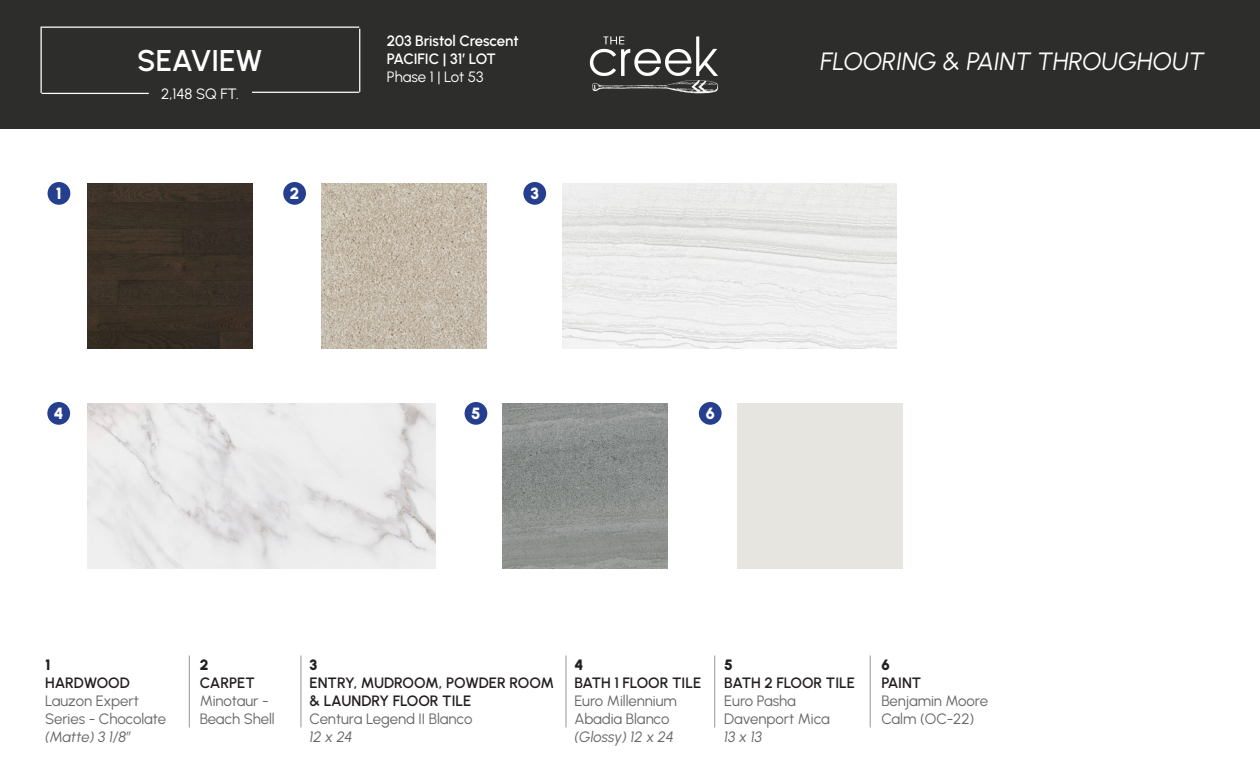
<style>
.page{position:relative;width:1260px;height:765px;background:#fff}
.page>*{position:absolute;margin:0;border:0;box-sizing:border-box;transform-origin:0 0}
.t1{font:600 30px "Urbanist";color:#fff}
.t2{font:italic 25px "Urbanist";color:#fff}
.t3{font:900 16.25px "Urbanist";color:#fff}
.t4{font:15px/18px "Urbanist";letter-spacing:-.005em;color:#67676a}
.t5{font:600 15px/18px "Urbanist";letter-spacing:-.005em;color:#231f20}
.t6{font:600 15px/18px "Urbanist";letter-spacing:-.01em;color:#fff}
.t7{font:15px "Urbanist";color:#fff}
.t8{font:900 15px "Urbanist";color:#231f20}
.t9{font:italic 15px "Urbanist";color:#67676a}
.s1{font-style:italic}
</style>
<div class="page">
<div style="left:0;top:0;width:1260px;height:129px;background:#2d2d2c"></div>
<img style="left:589px;top:36px;width:130px;height:58px">
<hr style="left:42px;top:93px;width:107px;height:1px;background:#fff">
<hr style="left:41px;top:28px;width:1px;height:65px;background:#fff">
<hr style="left:41px;top:27px;width:318px;height:1px;background:#fff">
<hr style="left:359px;top:29px;width:1px;height:63px;background:#fff">
<hr style="left:252px;top:92px;width:107px;height:1px;background:#fff">
<hr style="left:189px;top:656px;width:1px;height:72px;background:#2d272a">
<hr style="left:301px;top:656px;width:1px;height:72px;background:#2d272a">
<hr style="left:566px;top:656px;width:1px;height:72px;background:#2d272a">
<div style="left:48px;top:182px;width:22px;height:23px;background:#253f8e;border-radius:50%"></div>
<div style="left:283px;top:182px;width:23px;height:23px;background:#253f8e;border-radius:50%"></div>
<div style="left:523px;top:182px;width:23px;height:23px;background:#253f8e;border-radius:50%"></div>
<div style="left:47px;top:402px;width:23px;height:23px;background:#253f8e;border-radius:50%"></div>
<hr style="left:714px;top:656px;width:1px;height:72px;background:#2d272a">
<img style="left:87px;top:183px;width:165px;height:165px">
<hr style="left:870px;top:656px;width:1px;height:72px;background:#2d272a">
<img style="left:322px;top:184px;width:165px;height:165px">
<img style="left:563px;top:183px;width:334px;height:165px">
<div style="left:465px;top:402px;width:22px;height:23px;background:#253f8e;border-radius:50%"></div>
<img style="left:503px;top:403px;width:165px;height:165px">
<div style="left:699px;top:402px;width:23px;height:23px;background:#253f8e;border-radius:50%"></div>
<img style="left:87px;top:404px;width:348px;height:165px">
<h1 class="t1" style="left:137px;top:41px;width:127px">SEAVIEW</h1>
<p class="t7" style="left:161px;top:84px;width:79px">2,148 SQ FT.</p>
<p class="t6" style="left:387px;top:31px;width:133px">203 Bristol Crescent<br>PACIFIC | 31’ LOT</p>
<p class="t7" style="left:387px;top:67px;width:98px">Phase 1 | Lot 53</p>
<p class="t3" style="left:56px;top:182px;width:7px">1</p>
<p class="t3" style="left:290px;top:182px;width:11px">2</p>
<p class="t3" style="left:531px;top:182px;width:10px">3</p>
<p class="t3" style="left:54px;top:402px;width:11px">4</p>
<p class="t3" style="left:471px;top:402px;width:11px">5</p>
<p class="t3" style="left:706px;top:402px;width:11px">6</p>
<p class="t2" style="left:821px;top:45px;width:385px">FLOORING &amp; PAINT THROUGHOUT</p>
<p class="t8" style="left:45px;top:654px;width:7px">1</p>
<p class="t5" style="left:45px;top:673px;width:86px">HARDWOOD</p>
<p class="t4" style="left:45px;top:691px;width:123px">Lauzon Expert<br>Series - Chocolate <span class="s1">(Matte) 3 1/8”</span></p>
<p class="t8" style="left:200px;top:654px;width:10px">2</p>
<p class="t5" style="left:200px;top:673px;width:57px">CARPET</p>
<p class="t4" style="left:200px;top:691px;width:77px">Minotaur -<br>Beach Shell</p>
<p class="t8" style="left:310px;top:654px;width:9px">3</p>
<p class="t5" style="left:310px;top:673px;width:246px">ENTRY, MUDROOM, POWDER ROOM &amp; LAUNDRY FLOOR TILE</p>
<p class="t4" style="left:310px;top:709px;width:164px">Centura Legend II Blanco<br><span class="s1">12 x 24</span></p>
<p class="t8" style="left:574px;top:654px;width:10px">4</p>
<p class="t5" style="left:574px;top:673px;width:128px">BATH 1 FLOOR TILE</p>
<p class="t4" style="left:574px;top:691px;width:104px">Euro Millennium<br>Abadia Blanco <span class="s1">(Glossy) 12 x 24</span></p>
<p class="t8" style="left:724px;top:654px;width:10px">5</p>
<p class="t5" style="left:724px;top:673px;width:132px">BATH 2 FLOOR TILE</p>
<p class="t4" style="left:724px;top:691px;width:107px">Euro Pasha<br>Davenport Mica</p>
<p class="t9" style="left:724px;top:727px;width:39px">13 x 13</p>
<p class="t8" style="left:881px;top:654px;width:10px">6</p>
<p class="t5" style="left:881px;top:673px;width:42px">PAINT</p>
<p class="t4" style="left:881px;top:691px;width:108px">Benjamin Moore<br>Calm (OC-22)</p>
</div>
